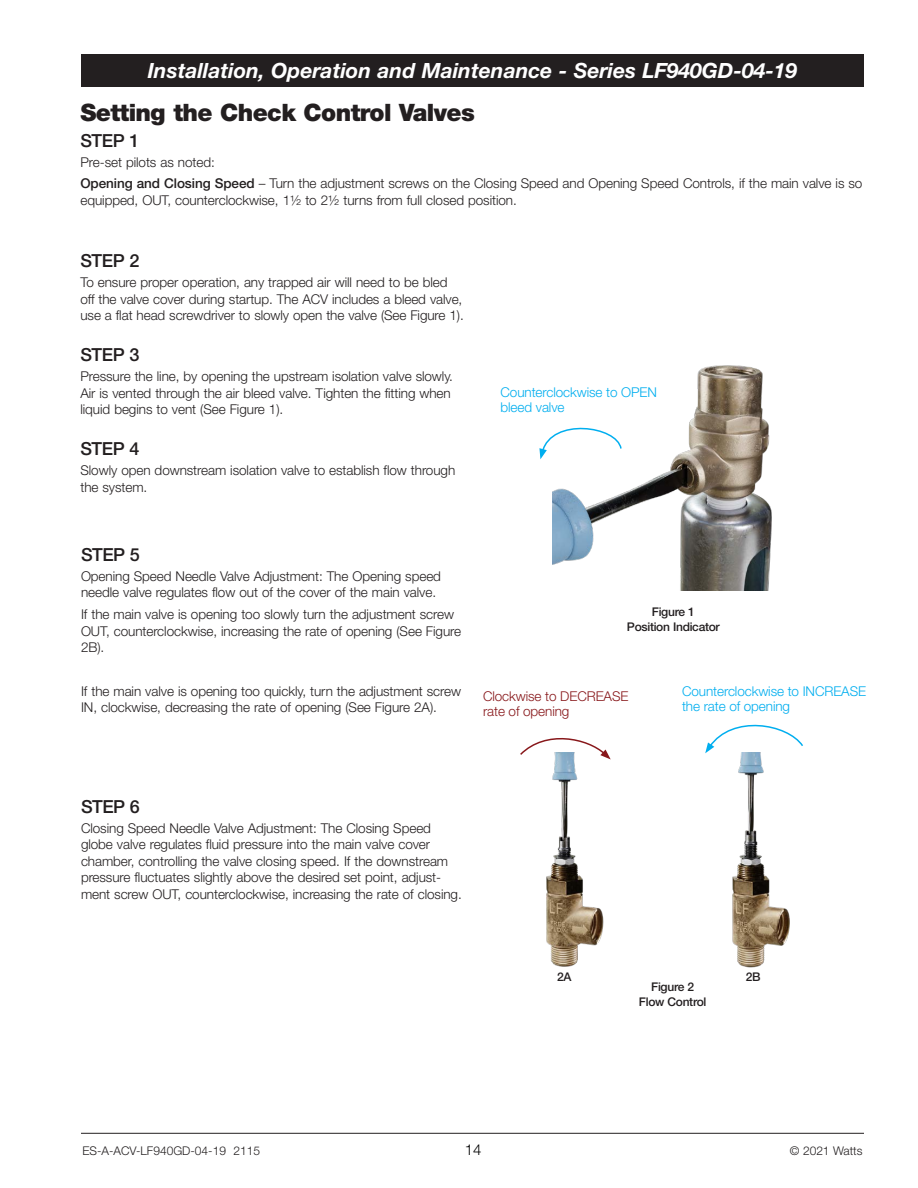
<style>
.page{position:relative;width:918px;height:1188px;background:#fff}
.page>*{position:absolute;margin:0;border:0;box-sizing:border-box;transform-origin:0 0}
.t1{font:900 24px "Helvetica Neue LT Std";letter-spacing:-.025em;color:#231f20}
.t2{font:italic 700 21px "Helvetica Neue LT Std";color:#fff}
.t3{font:500 18px "Helvetica Neue LT Std";letter-spacing:-.025em;color:#231f20}
.t4{font:300 15px "Helvetica Neue LT Std";color:#000}
.t5{font:300 13.5px/16.5px "Helvetica Neue LT Std";letter-spacing:-.005em;color:#231f20}
.t6{font:300 13.5px/15px "Helvetica Neue LT Std";letter-spacing:-.005em;color:#00aeef}
.t7{font:300 13.5px/15px "Helvetica Neue LT Std";letter-spacing:-.005em;color:#88181b}
.t8{font:500 12px/15px "Helvetica Neue LT Std";letter-spacing:-.025em;color:#231f20;text-align:center}
.t9{font:300 12px "Helvetica Neue LT Std";color:#231f20}
.s1{font-weight:500}
</style>
<div class="page">
<svg style="left:539px;top:436px;width:13px;height:23px"></svg>
<img style="left:552px;top:365px;width:220px;height:225px">
<svg style="left:705px;top:724px;width:98px;height:28px"></svg>
<svg style="left:522px;top:738px;width:85px;height:14px"></svg>
<img style="left:520px;top:752px;width:91px;height:215px">
<img style="left:705px;top:752px;width:85px;height:216px">
<hr style="left:81px;top:1133px;width:783px;height:1px;background:#231f20">
<div style="left:81px;top:54px;width:783px;height:32px;background:#231f20"></div>
<h2 class="t2" style="left:148px;top:57px;width:651px">Installation, Operation and Maintenance - Series LF940GD-04-19</h2>
<h1 class="t1" style="left:80px;top:99px;width:396px">Setting the Check Control Valves</h1>
<h3 class="t3" style="left:80px;top:130px;width:60px">STEP 1</h3>
<p class="t5" style="left:80px;top:150px;width:784px;line-height:21.9px">Pre-set pilots as noted:<br><span class="s1">Opening and Closing Speed</span> – Turn the adjustment screws on the Closing Speed and Opening Speed Controls, if the main valve is so</p>
<p class="t5" style="left:80px;top:192px;width:438px">equipped, OUT, counterclockwise, 1½ to 2½ turns from full closed position.</p>
<h3 class="t3" style="left:80px;top:250px;width:60px">STEP 2</h3>
<p class="t5" style="left:80px;top:274px;width:385px">To ensure proper operation, any trapped air will need to be bled off the valve cover during startup. The ACV includes a bleed valve, use a flat head screwdriver to slowly open the valve (See Figure 1).</p>
<h3 class="t3" style="left:80px;top:344px;width:60px">STEP 3</h3>
<p class="t5" style="left:80px;top:368px;width:374px">Pressure the line, by opening the upstream isolation valve slowly.<br>Air is vented through the air bleed valve. Tighten the fitting when liquid begins to vent (See Figure 1).</p>
<h3 class="t3" style="left:80px;top:438px;width:60px">STEP 4</h3>
<p class="t5" style="left:80px;top:462px;width:376px">Slowly open downstream isolation valve to establish flow through the system.</p>
<p class="t6" style="left:501px;top:385px;width:158px">Counterclockwise to OPEN bleed valve</p>
<h3 class="t3" style="left:81px;top:544px;width:60px">STEP 5</h3>
<p class="t5" style="left:81px;top:567px;width:362px">Opening Speed Needle Valve Adjustment: The Opening speed needle valve regulates flow out of the cover of the main valve.</p>
<p class="t5" style="left:81px;top:606px;width:382px">If the main valve is opening too slowly turn the adjustment screw<br>OUT, counterclockwise, increasing the rate of opening (See Figure<br>2B).</p>
<p class="t5" style="left:81px;top:683px;width:382px">If the main valve is opening too quickly, turn the adjustment screw<br>IN, clockwise, decreasing the rate of opening (See Figure 2A).</p>
<p class="t8" style="left:627px;top:604px;width:94px">Figure 1<br>Position Indicator</p>
<p class="t7" style="left:483px;top:689px;width:147px">Clockwise to DECREASE rate of opening</p>
<p class="t6" style="left:682px;top:683px;width:186px">Counterclockwise to INCREASE the rate of opening</p>
<h3 class="t3" style="left:81px;top:796px;width:60px">STEP 6</h3>
<p class="t5" style="left:81px;top:820px;width:382px">Closing Speed Needle Valve Adjustment: The Closing Speed globe valve regulates fluid pressure into the main valve cover chamber, controlling the valve closing speed. If the downstream pressure fluctuates slightly above the desired set point, adjust&shy;ment screw OUT, counterclockwise, increasing the rate of closing.</p>
<p class="t8" style="left:557px;top:969px;width:16px">2A</p>
<p class="t8" style="left:746px;top:969px;width:16px">2B</p>
<p class="t8" style="left:639px;top:979px;width:69px">Figure 2<br>Flow Control</p>
<p class="t9" style="left:82px;top:1143px;width:179px">ES-A-ACV-LF940GD-04-19 2115</p>
<p class="t4" style="left:465px;top:1140px;width:18px">14</p>
<p class="t9" style="left:790px;top:1143px;width:74px">© 2021 Watts</p>
</div>
